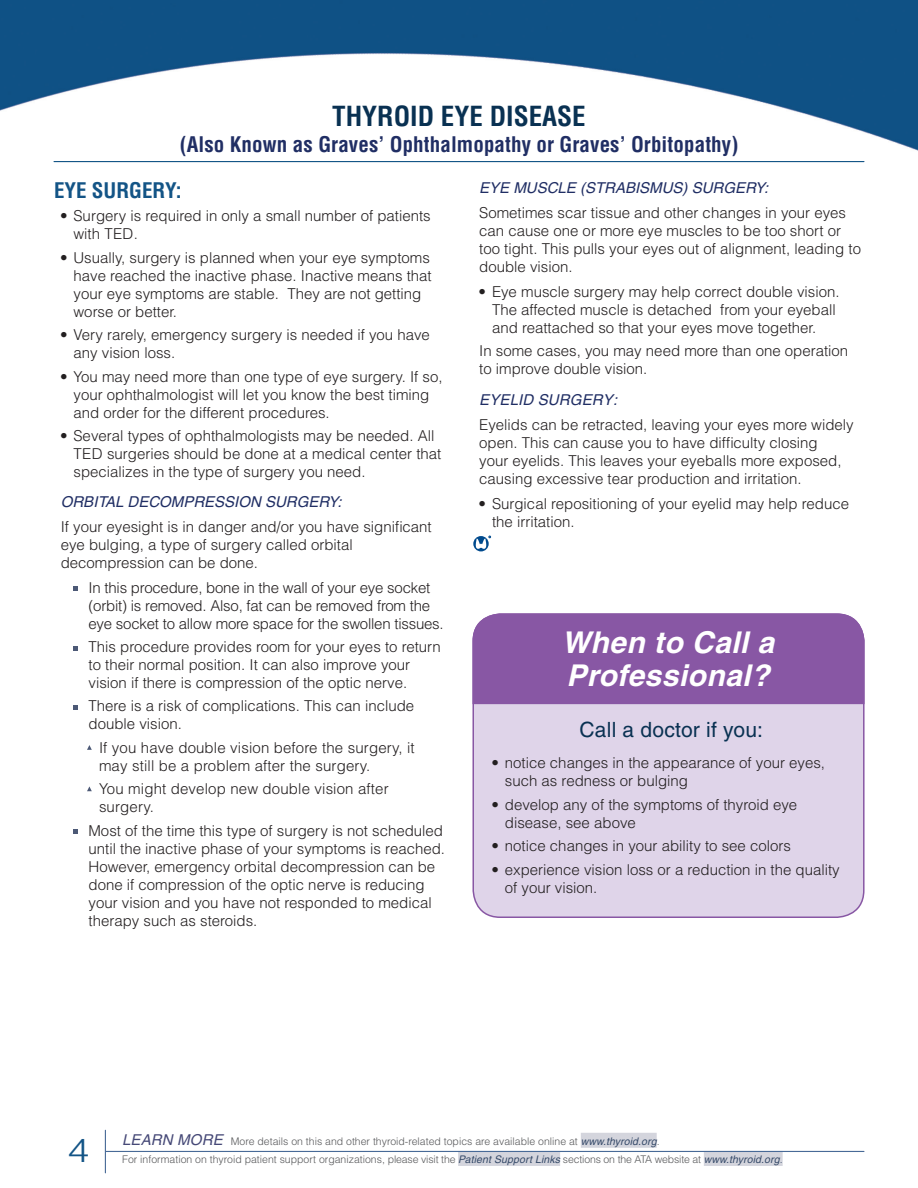
<style>
.page{position:relative;width:918px;height:1188px;background:#fff}
.page>*{position:absolute;margin:0;border:0;box-sizing:border-box;transform-origin:0 0}
.t1{font:300 33px "Helvetica";color:#135486;scale:1.18 1}
.t2{font:italic 700 30px/33.2px "Helvetica";letter-spacing:.015em;color:#fff}
.t3{font:700 condensed 27px "Helvetica";color:#093152}
.t4{font:700 condensed 21px "Helvetica";letter-spacing:.005em;color:#202e64}
.t5{font:21px "Helvetica";letter-spacing:.01em;color:#093152}
.t6{font:700 condensed 21px "Helvetica";color:#135486}
.t7{font:300 15px/18px "Helvetica";color:#231f20}
.t8{font:italic 15px "Helvetica";color:#202e64}
.t9{font:300 10.5px/18.1px "Helvetica";color:#57585a}
.s1{font-weight:400;font-style:italic;font-size:15px;color:#464977}
.s2{font-weight:400;font-style:italic;color:#364a69}
.s3{color:#364a69}
</style>
<div class="page">
<div style="left:581px;top:1133px;width:76px;height:15px;background:#d4d5dd"></div>
<div style="left:458px;top:1151px;width:102px;height:15px;background:#d4d5dd"></div>
<div style="left:704px;top:1151px;width:79px;height:15px;background:#d4d5dd"></div>
<hr style="left:106px;top:1151px;width:758px;height:1px;background:#486a97">
<hr style="left:105px;top:1130px;width:1px;height:43px;background:#486a97">
<img style="left:0;top:0;width:918px;height:163px">
<svg style="left:74px;top:586px;width:4px;height:5px"></svg>
<svg style="left:74px;top:646px;width:4px;height:5px"></svg>
<svg style="left:74px;top:705px;width:4px;height:5px"></svg>
<svg style="left:87px;top:745px;width:5px;height:5px"></svg>
<svg style="left:87px;top:786px;width:5px;height:5px"></svg>
<svg style="left:74px;top:829px;width:4px;height:5px"></svg>
<hr style="left:54px;top:161px;width:810px;height:1px;background:#135486">
<svg style="left:473px;top:536px;width:18px;height:15px"></svg>
<div style="left:473px;top:614px;width:391px;height:303px;background:#dfd4e9;border-radius:27px"></div>
<div style="left:472px;top:613px;width:393px;height:92px;background:#8857a4"></div>
<h3 class="t3" style="left:332px;top:99px;width:255px">THYROID EYE DISEASE</h3>
<h3 class="t4" style="left:180px;top:131px;width:560px">(Also Known as Graves’ Ophthalmopathy or Graves’ Orbitopathy)</h3>
<p class="t8" style="left:479px;top:179px;width:291px">EYE MUSCLE (STRABISMUS) SURGERY:</p>
<p class="t7" style="left:479px;top:203px;width:383px">Sometimes scar tissue and other changes in your eyes can cause one or more eye muscles to be too short or too tight. This pulls your eyes out of alignment, leading to double vision.</p>
<p class="t7" style="left:492px;top:282px;width:349px;text-indent:-14px">• Eye muscle surgery may help correct double vision.<br>The affected muscle is detached from your eyeball and reattached so that your eyes move together.</p>
<p class="t7" style="left:479px;top:341px;width:371px">In some cases, you may need more than one operation to improve double vision.</p>
<p class="t8" style="left:479px;top:391px;width:139px">EYELID SURGERY:</p>
<p class="t7" style="left:479px;top:416px;width:376px">Eyelids can be retracted, leaving your eyes more widely open. This can cause you to have difficulty closing<br>your eyelids. This leaves your eyeballs more exposed, causing excessive tear production and irritation.</p>
<p class="t7" style="left:492px;top:494px;width:359px;text-indent:-14px">• Surgical repositioning of your eyelid may help reduce the irritation.</p>
<h3 class="t6" style="left:54px;top:177px;width:129px">EYE SURGERY:</h3>
<p class="t7" style="left:74px;top:207px;width:359px;text-indent:-14px">• Surgery is required in only a small number of patients with TED.</p>
<p class="t7" style="left:74px;top:248px;width:360px;text-indent:-14px">• Usually, surgery is planned when your eye symptoms have reached the inactive phase. Inactive means that your eye symptoms are stable. They are not getting worse or better.</p>
<p class="t7" style="left:74px;top:326px;width:358px;text-indent:-14px">• Very rarely, emergency surgery is needed if you have any vision loss.</p>
<p class="t7" style="left:74px;top:367px;width:371px;text-indent:-14px">• You may need more than one type of eye surgery. If so, your ophthalmologist will let you know the best timing and order for the different procedures.</p>
<p class="t7" style="left:74px;top:427px;width:369px;text-indent:-14px">• Several types of ophthalmologists may be needed. All<br>TED surgeries should be done at a medical center that specializes in the type of surgery you need.</p>
<p class="t8" style="left:61px;top:493px;width:283px">ORBITAL DECOMPRESSION SURGERY:</p>
<p class="t7" style="left:61px;top:517px;width:372px">If your eyesight is in danger and/or you have significant eye bulging, a type of surgery called orbital decompression can be done.</p>
<p class="t7" style="left:89px;top:578px;width:357px">In this procedure, bone in the wall of your eye socket (orbit) is removed. Also, fat can be removed from the eye socket to allow more space for the swollen tissues.</p>
<p class="t7" style="left:89px;top:638px;width:354px">This procedure provides room for your eyes to return to their normal position. It can also improve your vision if there is compression of the optic nerve.</p>
<p class="t7" style="left:89px;top:697px;width:327px">There is a risk of complications. This can include double vision.</p>
<p class="t7" style="left:99px;top:738px;width:317px">If you have double vision before the surgery, it may still be a problem after the surgery.</p>
<p class="t7" style="left:99px;top:780px;width:291px">You might develop new double vision after surgery.</p>
<p class="t7" style="left:89px;top:821px;width:358px">Most of the time this type of surgery is not scheduled until the inactive phase of your symptoms is reached.<br>However, emergency orbital decompression can be done if compression of the optic nerve is reducing your vision and you have not responded to medical therapy such as steroids.</p>
<h2 class="t2" style="left:562px;top:625px;width:214px">When to Call a<br>Professional?</h2>
<h3 class="t5" style="left:580px;top:717px;width:185px">Call a doctor if you:</h3>
<p class="t7" style="left:505px;top:754px;width:322px;text-indent:-14px">• notice changes in the appearance of your eyes, such as redness or bulging</p>
<p class="t7" style="left:505px;top:795px;width:294px;text-indent:-14px">• develop any of the symptoms of thyroid eye disease, see above</p>
<p class="t7" style="left:491px;top:837px;width:301px">• notice changes in your ability to see colors</p>
<p class="t7" style="left:505px;top:860px;width:336px;text-indent:-14px">• experience vision loss or a reduction in the quality of your vision.</p>
<h1 class="t1" style="left:68px;top:1130px;width:20px">4</h1>
<p class="t9" style="left:122px;top:1132px;width:662px"><span class="s1">LEARN MORE</span> More details on this and other thyroid-related topics are available online at <span class="s2">www.thyroid.org</span>.<br>For information on thyroid patient support organizations, please visit the <span class="s2">Patient Support Links</span> sections on the ATA website at <span class="s2">www.thyroid.org</span><span class="s3">.</span></p>
</div>
